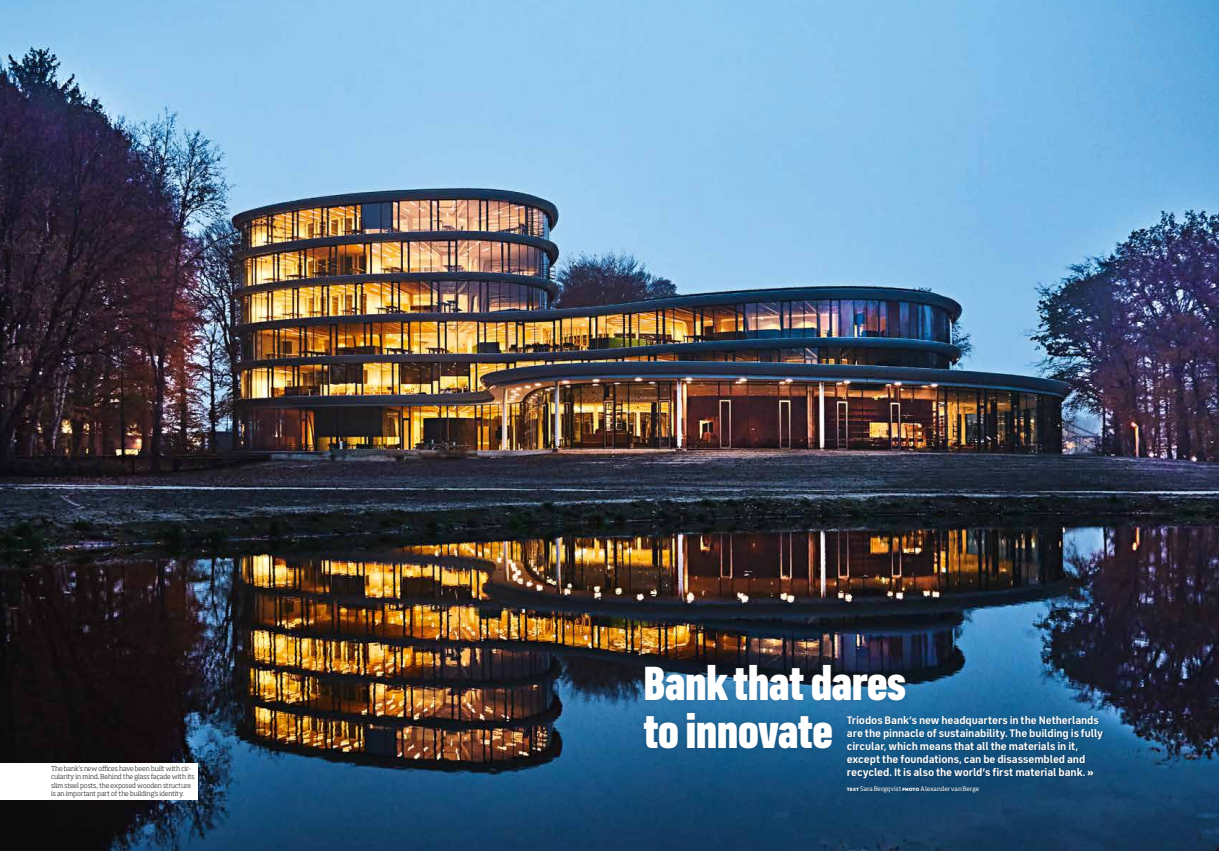
<style>
.page{position:relative;width:1219px;height:851px;background:#fff}
.page>*{position:absolute;margin:0;border:0;box-sizing:border-box;transform-origin:0 0}
.t1{font:900 48px/48px "FS Industrie Cd";letter-spacing:-.015em;color:#fff}
.t2{font:700 11px/13px "FS Industrie";letter-spacing:-.01em;color:#fff}
.t3{font:300 6.8px/8.5px "Soho Std";letter-spacing:-.005em;color:#1d1d1b}
.t4{font:6px "Soho Std";color:#fff}
.s1{font-family:"FS Industrie Cd";font-weight:900}
.s2{font-family:"Foundry Sterling";font-weight:800}
</style>
<div class="page">
<img style="left:0;top:0;width:1219px;height:850px">
<div style="left:639px;top:659px;width:273px;height:95px;background:#1d1d1b;opacity:.2"></div>
<div style="left:846px;top:715px;width:258px;height:78px;background:#1d1d1b;opacity:.4"></div>
<div style="left:0;top:763px;width:197px;height:36px;background:#fff"></div>
<p class="t3" style="left:51px;top:763px;width:145px">The bank’s new offices have been built with cir&shy;cularity in mind. Behind the glass façade with its slim steel posts, the exposed wooden structure is an important part of the building’s identity.</p>
<h1 class="t1" style="left:643px;top:658px;width:264px">Bank that dares to innovate</h1>
<p class="t2" style="left:847px;top:713px;width:258px">Triodos Bank’s new headquarters in the Netherlands are the pinnacle of sustainability. The building is fully circular, which means that all the materials in it, except the foundations, can be disassembled and recycled. It is also the world’s first material bank. <span class="s1">»</span></p>
<p class="t4" style="left:847px;top:785px;width:134px"><span class="s2">text</span> Sara Bergqvist <span class="s2">photo</span> Alexander van Berge</p>
</div>
